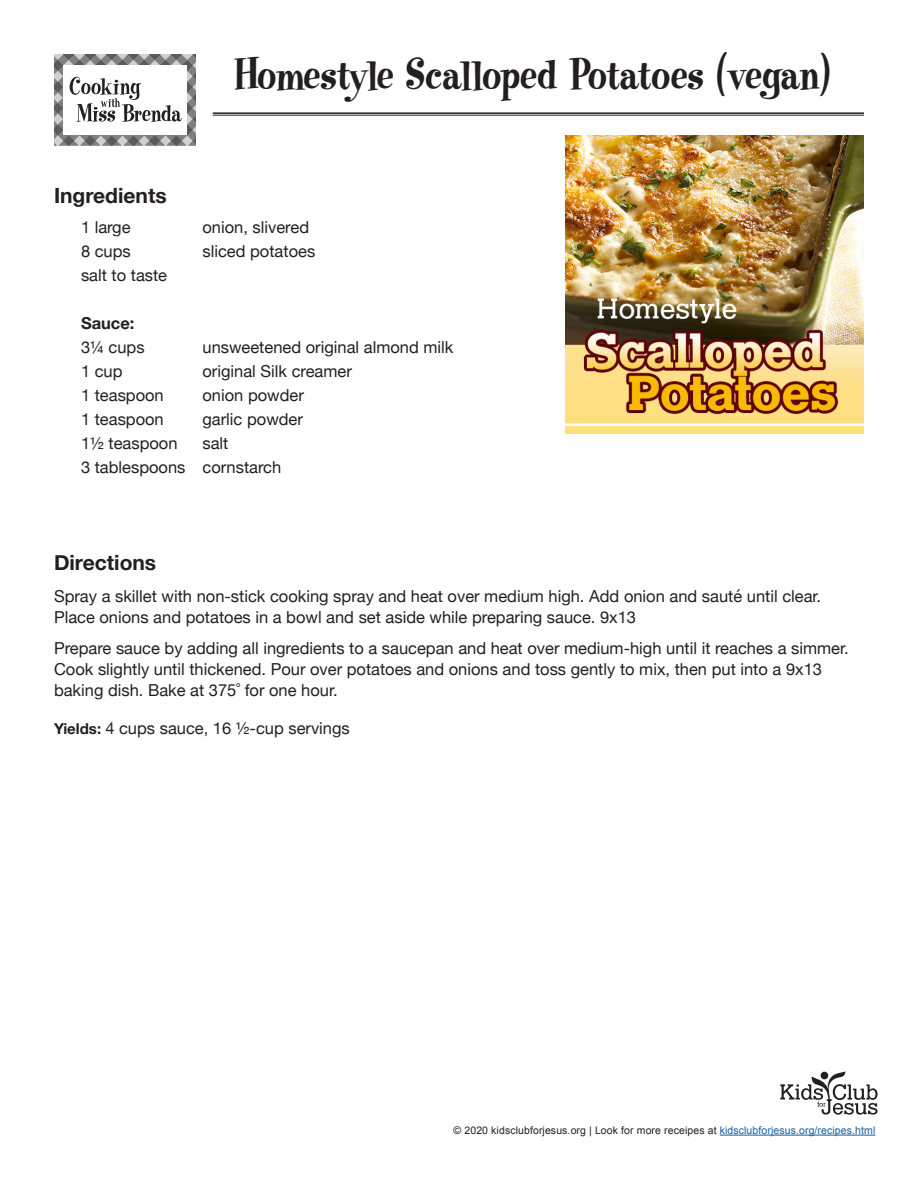
<style>
.page{position:relative;width:918px;height:1188px;background:#fff}
.page>*{position:absolute;margin:0;border:0;box-sizing:border-box;transform-origin:0 0}
.t1{font:46.05px "Heatwave";letter-spacing:-.01em;color:#231f20}
.t2{font:700 21px "Helvetica Neue";color:#231f20}
.t3{font:16.5px/21px "Helvetica Neue";color:#231f20}
.t4{font:700 16.5px "Helvetica Neue";color:#231f20}
.t5{font:10.5px "Arial";letter-spacing:.01em;color:#231f20}
.s1{font-weight:700;font-size:15px}
.s2{color:#175d9e}
</style>
<div class="page">
<hr style="left:720px;top:1135px;width:155px;height:1px;background:#175d9e">
<svg style="left:780px;top:1071px;width:98px;height:44px"></svg>
<svg style="left:54px;top:55px;width:142px;height:90px"></svg>
<hr style="left:213px;top:112px;width:651px;height:2px;background:#242021">
<hr style="left:213px;top:115px;width:651px;height:1px;background:#242021">
<img style="left:566px;top:135px;width:298px;height:299px">
<p class="t2" style="left:54px;top:179px;width:114px">Ingredients</p>
<p class="t1" style="left:234px;top:47px;width:599px">Homestyle Scalloped Potatoes (vegan)</p>
<p class="t3" style="left:81px;top:217px;width:51px">1 large</p>
<p class="t3" style="left:203px;top:217px;width:108px">onion, slivered</p>
<p class="t3" style="left:81px;top:241px;width:51px">8 cups</p>
<p class="t3" style="left:203px;top:241px;width:114px">sliced potatoes</p>
<p class="t3" style="left:81px;top:265px;width:88px">salt to taste</p>
<p class="t4" style="left:81px;top:310px;width:55px">Sauce:</p>
<p class="t3" style="left:81px;top:337px;width:65px">3¼ cups</p>
<p class="t3" style="left:203px;top:337px;width:252px">unsweetened original almond milk</p>
<p class="t3" style="left:81px;top:361px;width:43px">1 cup</p>
<p class="t3" style="left:203px;top:361px;width:151px">original Silk creamer</p>
<p class="t3" style="left:81px;top:385px;width:84px">1 teaspoon</p>
<p class="t3" style="left:203px;top:385px;width:103px">onion powder</p>
<p class="t3" style="left:81px;top:409px;width:84px">1 teaspoon</p>
<p class="t3" style="left:203px;top:409px;width:102px">garlic powder</p>
<p class="t3" style="left:81px;top:433px;width:98px">1½ teaspoon</p>
<p class="t3" style="left:203px;top:433px;width:27px">salt</p>
<p class="t3" style="left:81px;top:457px;width:202px">3 tablespoons cornstarch</p>
<p class="t2" style="left:54px;top:546px;width:104px">Directions</p>
<p class="t3" style="left:54px;top:586px;width:769px">Spray a skillet with non-stick cooking spray and heat over medium high. Add onion and sauté until clear.<br>Place onions and potatoes in a bowl and set aside while preparing sauce. 9x13</p>
<p class="t3" style="left:54px;top:639px;width:796px">Prepare sauce by adding all ingredients to a saucepan and heat over medium-high until it reaches a simmer.<br>Cook slightly until thickened. Pour over potatoes and onions and toss gently to mix, then put into a 9x13 baking dish. Bake at 375˚ for one hour.</p>
<p class="t3" style="left:54px;top:718px;width:297px"><span class="s1">Yields:</span> 4 cups sauce, 16 ½-cup servings</p>
<p class="t5" style="left:454px;top:1123px;width:423px">© 2020 kidsclubforjesus.org | Look for more receipes at <span class="s2">kidsclubforjesus.org/recipes.html</span></p>
</div>
